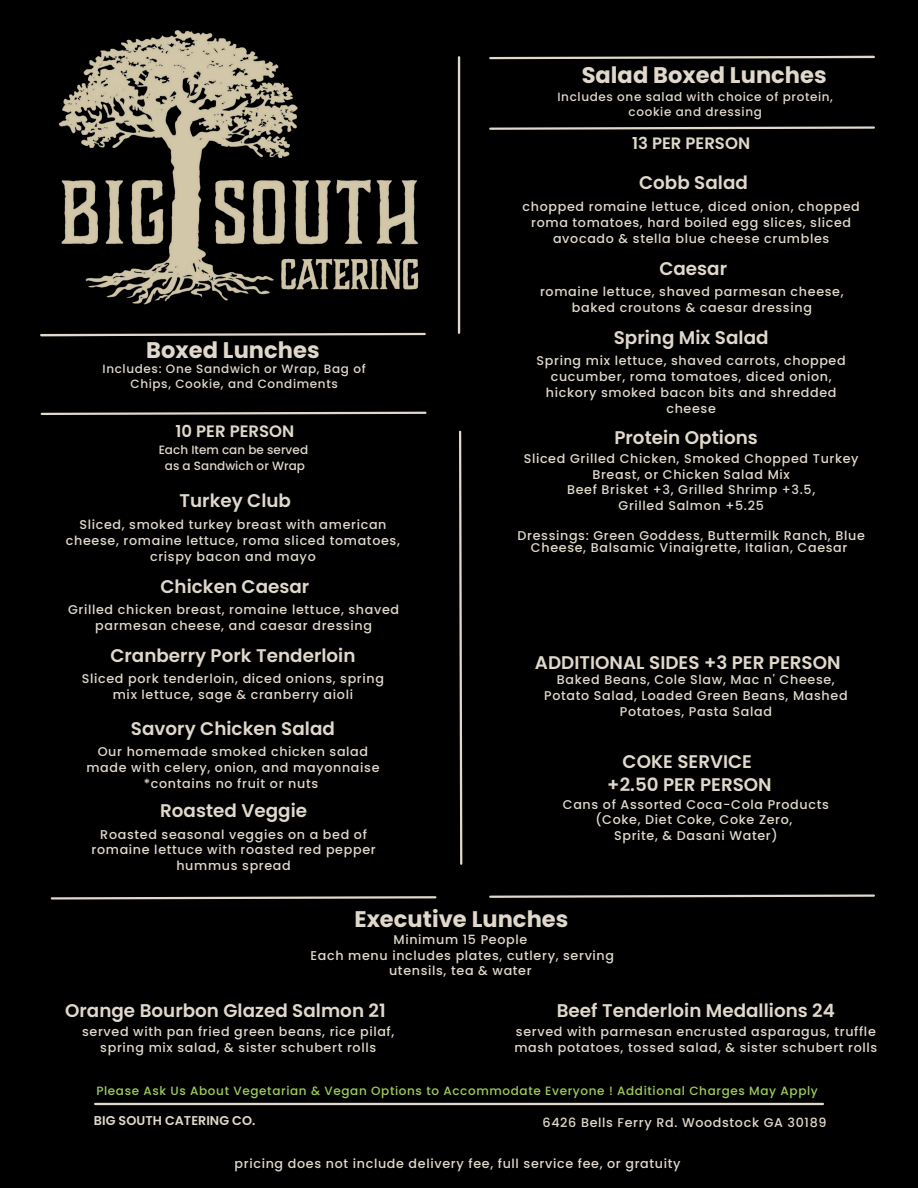
<style>
.page{position:relative;width:918px;height:1188px;background:#000}
.page>*{position:absolute;margin:0;border:0;box-sizing:border-box;transform-origin:0 0}
.t1{font:700 22.5px "Poppins";color:#e0d8cb}
.t2{font:600 18.3px "Poppins";color:#e0d8cb}
.t3{font:600 16.5px "Poppins";color:#e0d8cb}
.t4{font:500 12.75px/15.9px "Poppins";letter-spacing:.05em;color:#e0d8cb;text-align:center}
.t5{font:600 12.75px "Poppins";color:#e0d8cb}
.t6{font:500 12px/15px "Poppins";letter-spacing:.05em;color:#e0d8cb;text-align:center}
.t7{font:500 12px "Poppins";letter-spacing:.05em;color:#9dcd5a}
.t8{font:500 12px "Poppins";color:#e0d8cb}
</style>
<div class="page">
<svg style="left:51px;top:896px;width:386px;height:4px"></svg>
<svg style="left:459px;top:463px;width:3px;height:402px"></svg>
<hr style="left:95px;top:1103px;width:728px;height:2px;background:#e0d8cb">
<svg style="left:498px;top:56px;width:377px;height:3px"></svg>
<svg style="left:498px;top:126px;width:377px;height:4px"></svg>
<svg style="left:489px;top:894px;width:386px;height:4px"></svg>
<img style="left:40px;top:30px;width:458px;height:433px">
<p class="t1" style="left:582px;top:59px;width:247px">Salad Boxed Lunches</p>
<p class="t6" style="left:558px;top:89px;width:277px">Includes one salad with choice of protein, cookie and dressing</p>
<p class="t3" style="left:632px;top:131px;width:119px">13 PER PERSON</p>
<p class="t2" style="left:639px;top:170px;width:110px">Cobb Salad</p>
<p class="t4" style="left:523px;top:198px;width:339px">chopped romaine lettuce, diced onion, chopped roma tomatoes, hard boiled egg slices, sliced avocado &amp; stella blue cheese crumbles</p>
<p class="t2" style="left:659px;top:256px;width:69px">Caesar</p>
<p class="t1" style="left:146px;top:334px;width:175px">Boxed Lunches</p>
<p class="t6" style="left:103px;top:361px;width:265px">Includes: One Sandwich or Wrap, Bag of<br>Chips, Cookie, and Condiments</p>
<p class="t3" style="left:176px;top:419px;width:120px">10 PER PERSON</p>
<p class="t8" style="left:159px;top:441px;width:151px">Each Item can be served</p>
<p class="t8" style="left:165px;top:457px;width:142px">as a Sandwich or Wrap</p>
<p class="t2" style="left:180px;top:488px;width:113px">Turkey Club</p>
<p class="t4" style="left:66px;top:516px;width:335px">Sliced, smoked turkey breast with american cheese, romaine lettuce, roma sliced tomatoes, crispy bacon and mayo</p>
<p class="t2" style="left:161px;top:573px;width:150px">Chicken Caesar</p>
<p class="t4" style="left:68px;top:602px;width:333px">Grilled chicken breast, romaine lettuce, shaved parmesan cheese, and caesar dressing</p>
<p class="t2" style="left:110px;top:643px;width:247px">Cranberry Pork Tenderloin</p>
<p class="t4" style="left:82px;top:671px;width:304px">Sliced pork tenderloin, diced onions, spring mix lettuce, sage &amp; cranberry aioli</p>
<p class="t2" style="left:131px;top:715px;width:206px">Savory Chicken Salad</p>
<p class="t4" style="left:86px;top:744px;width:295px">Our homemade smoked chicken salad made with celery, onion, and mayonnaise</p>
<p class="t4" style="left:144px;top:775px;width:176px">*contains no fruit or nuts</p>
<p class="t2" style="left:160px;top:798px;width:149px">Roasted Veggie</p>
<p class="t4" style="left:92px;top:826px;width:286px">Roasted seasonal veggies on a bed of romaine lettuce with roasted red pepper hummus spread</p>
<p class="t4" style="left:540px;top:284px;width:305px">romaine lettuce, shaved parmesan cheese, baked croutons &amp; caesar dressing</p>
<p class="t2" style="left:614px;top:325px;width:156px">Spring Mix Salad</p>
<p class="t4" style="left:537px;top:353px;width:311px">Spring mix lettuce, shaved carrots, chopped cucumber, roma tomatoes, diced onion, hickory smoked bacon bits and shredded cheese</p>
<p class="t2" style="left:614px;top:424px;width:145px">Protein Options</p>
<p class="t4" style="left:524px;top:450px;width:337px">Sliced Grilled Chicken, Smoked Chopped Turkey<br>Breast, or Chicken Salad Mix</p>
<p class="t4" style="left:567px;top:482px;width:250px">Beef Brisket +3, Grilled Shrimp +3.5,</p>
<p class="t4" style="left:619px;top:498px;width:147px">Grilled Salmon +5.25</p>
<p class="t4" style="left:518px;top:530px;width:349px;line-height:11.7px">Dressings: Green Goddess, Buttermilk Ranch, Blue<br>Cheese, Balsamic Vinaigrette, Italian, Caesar</p>
<p class="t2" style="left:535px;top:649px;width:307px">ADDITIONAL SIDES +3 PER PERSON</p>
<p class="t4" style="left:544px;top:672px;width:305px">Baked Beans, Cole Slaw, Mac n' Cheese,<br>Potato Salad, Loaded Green Beans, Mashed<br>Potatoes, Pasta Salad</p>
<p class="t2" style="left:623px;top:748px;width:131px">COKE SERVICE</p>
<p class="t2" style="left:607px;top:772px;width:166px">+2.50 PER PERSON</p>
<p class="t4" style="left:563px;top:796px;width:267px">Cans of Assorted Coca-Cola Products (Coke, Diet Coke, Coke Zero,</p>
<p class="t4" style="left:614px;top:828px;width:165px">Sprite, &amp; Dasani Water)</p>
<p class="t1" style="left:354px;top:903px;width:216px">Executive Lunches</p>
<p class="t4" style="left:393px;top:931px;width:135px">Minimum 15 People</p>
<p class="t4" style="left:311px;top:947px;width:305px">Each menu includes plates, cutlery, serving utensils, tea &amp; water</p>
<p class="t2" style="left:65px;top:998px;width:322px">Orange Bourbon Glazed Salmon 21</p>
<p class="t4" style="left:82px;top:1024px;width:314px">served with pan fried green beans, rice pilaf, spring mix salad, &amp; sister schubert rolls</p>
<p class="t2" style="left:557px;top:998px;width:280px">Beef Tenderloin Medallions 24</p>
<p class="t4" style="left:514px;top:1024px;width:365px;text-align:left">served with parmesan encrusted asparagus, truffle mash potatoes, tossed salad, &amp; sister schubert rolls</p>
<p class="t7" style="left:96px;top:1082px;width:723px">Please Ask Us About Vegetarian &amp; Vegan Options to Accommodate Everyone ! Additional Charges May Apply</p>
<p class="t5" style="left:94px;top:1112px;width:163px">BIG SOUTH CATERING CO.</p>
<p class="t4" style="left:543px;top:1115px;width:286px">6426 Bells Ferry Rd. Woodstock GA 30189</p>
<p class="t4" style="left:235px;top:1156px;width:447px">pricing does not include delivery fee, full service fee, or gratuity</p>
</div>
